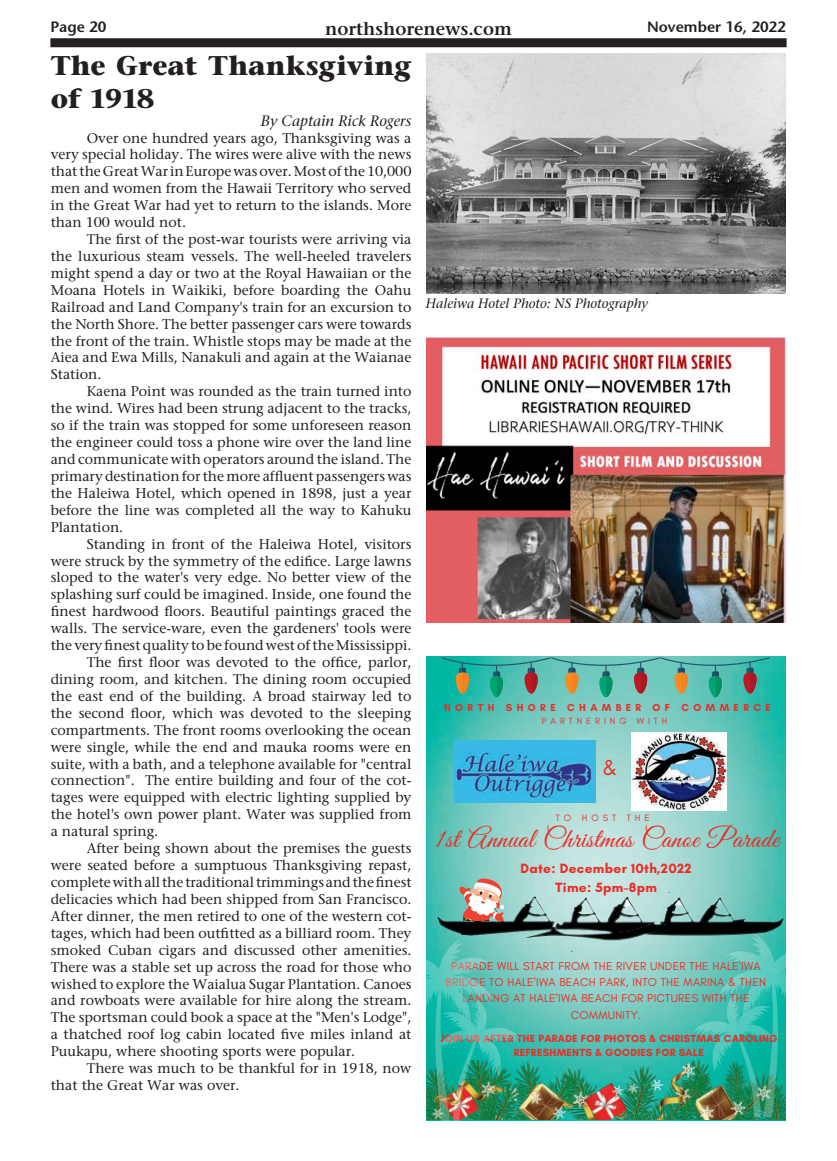
<style>
.page{position:relative;width:837px;height:1161px;background:#fff}
.page>*{position:absolute;margin:0;border:0;box-sizing:border-box;transform-origin:0 0}
.t1{font:27.6px "Great Vibes";letter-spacing:.025em;color:#ee2b25}
.Body_text{font:700 27px/32.4px "Stone Serif";letter-spacing:-.005em;color:#231f20}
.t2{font:22.05px "Glacial Indifference";color:#ee2b25}
.t3{font:600 18px "Stone Serif";color:#231f20}
.t4{font:600 15px "Stone Sans";color:#231f20}
.Body_text-2{font:italic 15px "Stone Serif";color:#231f20}
.Body_text-3{font:14.1px/17px "Stone Serif";color:#231f20;text-align:justify}
.t5{font:700 13.65px/18.9px "Glacial Indifference";letter-spacing:.025em;color:#ee2b25;text-align:center}
.Body_text-4{font:italic 13.5px "Stone Serif";color:#231f20}
.t6{font:11.7px/16.2px "Glacial Indifference";letter-spacing:.025em;color:#ee2b25;text-align:center}
.t7{font:700 10.5px/14.5px "Glacial Indifference";letter-spacing:.025em;color:#ee2b25;text-align:center}
.t8{font:700 10.35px "Glacial Indifference";letter-spacing:.425em;color:#ee2b25}
.t9{font:9.45px "Glacial Indifference";letter-spacing:.425em;color:#ee2b25}
.t10{font:9.15px "Glacial Indifference";letter-spacing:.425em;color:#ee2b25}
</style>
<div class="page">
<div style="left:50px;top:38px;width:737px;height:9px;background:#231f20"></div>
<img style="left:427px;top:338px;width:358px;height:285px">
<img style="left:427px;top:54px;width:358px;height:239px">
<img style="left:427px;top:656px;width:358px;height:404px">
<svg style="left:442px;top:657px;width:328px;height:40px;background:#59ae9e"></svg>
<img style="left:520px;top:1060px;width:265px;height:60px">
<img style="left:631px;top:732px;width:95px;height:78px">
<img style="left:454px;top:741px;width:141px;height:61px">
<img style="left:693px;top:973px;width:92px;height:144px">
<img style="left:427px;top:973px;width:93px;height:147px">
<img style="left:427px;top:812px;width:358px;height:161px">
<svg style="left:456px;top:876px;width:53px;height:44px"></svg>
<p class="t4" style="left:50px;top:18px;width:58px">Page 20</p>
<p class="t3" style="left:325px;top:17px;width:188px">northshorenews.com</p>
<p class="t4" style="left:647px;top:18px;width:140px">November 16, 2022</p>
<p class="Body_text" style="left:51px;top:49px;width:362px">The Great Thanksgiving of 1918</p>
<p class="Body_text-2" style="left:261px;top:111px;width:152px">By Captain Rick Rogers</p>
<p class="Body_text-3" style="left:51px;top:129px;width:362px;text-indent:36px">Over one hundred years ago, Thanksgiving was a very special holiday. The wires were alive with the news that the Great War in Europe was over. Most of the 10,000 men and women from the Hawaii Territory who served in the Great War had yet to return to the islands. More than 100 would not.</p>
<p class="Body_text-3" style="left:51px;top:231px;width:362px;text-indent:36px">The first of the post-war tourists were arriving via the luxurious steam vessels. The well-heeled travelers might spend a day or two at the Royal Hawaiian or the Moana Hotels in Waikiki, before boarding the Oahu Railroad and Land Company's train for an excursion to the North Shore. The better passenger cars were towards the front of the train. Whistle stops may be made at the Aiea and Ewa Mills, Nanakuli and again at the Waianae Station.</p>
<p class="Body_text-3" style="left:51px;top:383px;width:362px;text-indent:36px">Kaena Point was rounded as the train turned into the wind. Wires had been strung adjacent to the tracks, so if the train was stopped for some unforeseen reason the engineer could toss a phone wire over the land line and communicate with operators around the island. The primary destination for the more affluent passengers was the Haleiwa Hotel, which opened in 1898, just a year before the line was completed all the way to Kahuku Plantation.</p>
<p class="Body_text-3" style="left:51px;top:535px;width:362px;text-indent:36px">Standing in front of the Haleiwa Hotel, visitors were struck by the symmetry of the edifice. Large lawns sloped to the water's very edge. No better view of the splashing surf could be imagined. Inside, one found the finest hardwood floors. Beautiful paintings graced the walls. The service-ware, even the gardeners' tools were the very finest quality to be found west of the Mississippi.</p>
<p class="Body_text-3" style="left:51px;top:654px;width:362px;text-indent:36px">The first floor was devoted to the office, parlor, dining room, and kitchen. The dining room occupied the east end of the building. A broad stairway led to the second floor, which was devoted to the sleeping compartments. The front rooms overlooking the ocean were single, while the end and mauka rooms were en suite, with a bath, and a telephone available for "central connection". The entire building and four of the cot&shy;tages were equipped with electric lighting supplied by the hotel's own power plant. Water was supplied from a natural spring.</p>
<p class="Body_text-3" style="left:51px;top:840px;width:362px;text-indent:36px">After being shown about the premises the guests were seated before a sumptuous Thanksgiving repast, complete with all the traditional trimmings and the finest delicacies which had been shipped from San Francisco.<br>After dinner, the men retired to one of the western cot&shy;tages, which had been outfitted as a billiard room. They smoked Cuban cigars and discussed other amenities.<br>There was a stable set up across the road for those who wished to explore the Waialua Sugar Plantation. Canoes and rowboats were available for hire along the stream.<br>The sportsman could book a space at the "Men's Lodge", a thatched roof log cabin located five miles inland at Puukapu, where shooting sports were popular.</p>
<p class="Body_text-3" style="left:51px;top:1060px;width:362px;text-indent:36px">There was much to be thankful for in 1918, now that the Great War was over.</p>
<p class="Body_text-4" style="left:426px;top:295px;width:224px">Haleiwa Hotel Photo: NS Photography</p>
<p class="t8" style="left:444px;top:701px;width:328px">NORTH SHORE CHAMBER OF COMMERCE</p>
<p class="t10" style="left:542px;top:716px;width:127px">PARTNERING WITH</p>
<p class="t2" style="left:603px;top:755px;width:17px">&amp;</p>
<p class="t9" style="left:556px;top:812px;width:95px">TO HOST THE</p>
<p class="t1" style="left:435px;top:824px;width:346px">1st Annual Christmas Canoe Parade</p>
<p class="t5" style="left:520px;top:858px;width:173px">Date: December 10th,2022<br>Time: 5pm-8pm</p>
<p class="t6" style="left:446px;top:958px;width:322px">PARADE WILL START FROM THE RIVER UNDER THE HALE'IWA BRIDGE TO HALE'IWA BEACH PARK, INTO THE MARINA &amp; THEN LANDING AT HALE'IWA BEACH FOR PICTURES WITH THE COMMUNITY.</p>
<p class="t7" style="left:440px;top:1031px;width:339px">JOIN US AFTER THE PARADE FOR PHOTOS &amp; CHRISTMAS CAROLING<br>REFRESHMENTS &amp; GOODIES FOR SALE</p>
</div>
